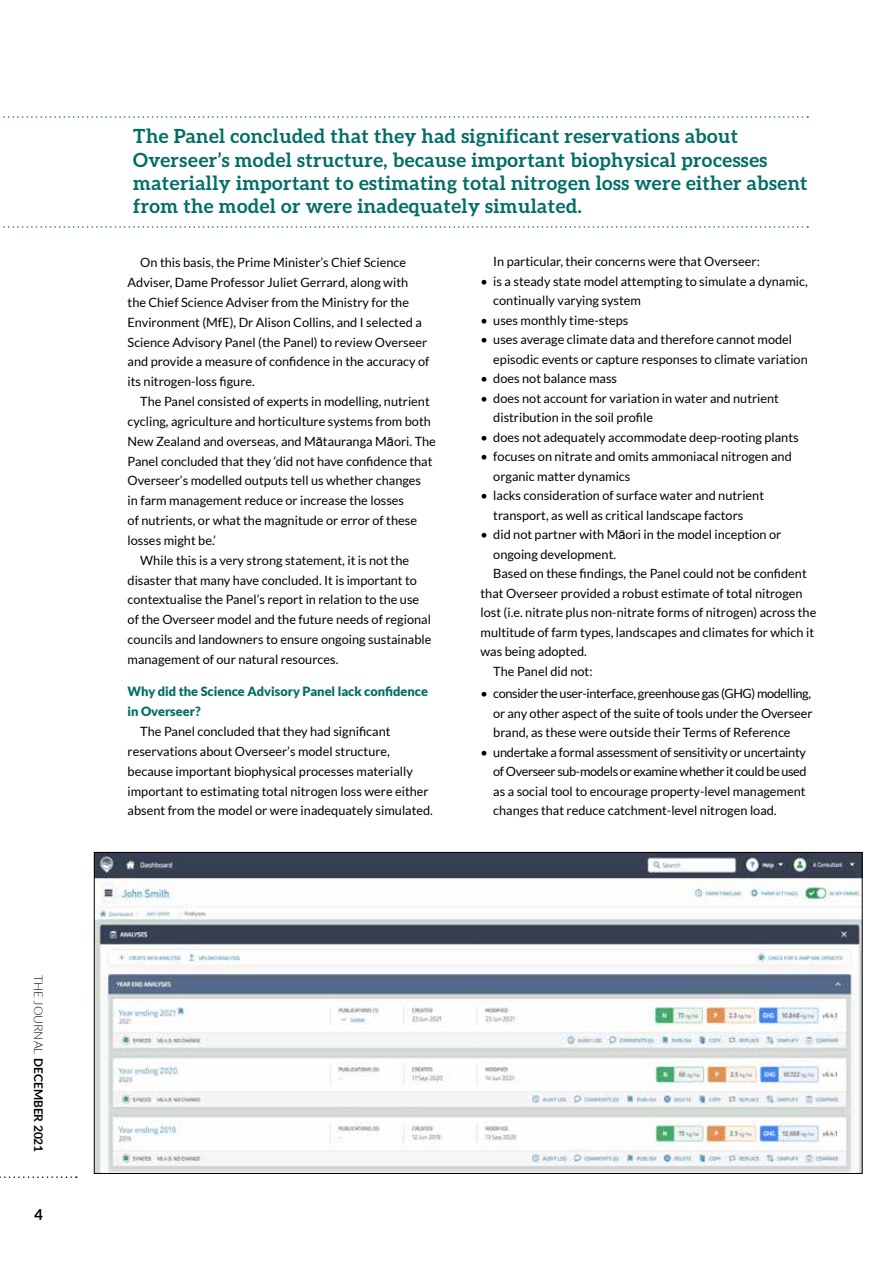
<style>
.page{position:relative;width:893px;height:1263px;background:#fff}
.page>*{position:absolute;margin:0;border:0;box-sizing:border-box;transform-origin:0 0}
.t1{font:700 19.5px/23.4px "Aleo";letter-spacing:.02em;color:#026d65}
.t2{font:700 15px "Aleo";color:#000}
.t3{font:12.75px/19.8px "Lato";color:#000}
.t4{font:900 12.75px/19.8px "Lato";color:#026d65}
.t5{font:700 12px "Lato";color:#000}
.s1{font-weight:300}
.s2{font-family:"Arial"}
</style>
<div class="page">
<img style="left:96px;top:854px;width:764px;height:317px">
<svg style="left:0;top:1176px;width:77px;height:2px"></svg>
<svg style="left:0;top:116px;width:808px;height:2px"></svg>
<svg style="left:0;top:226px;width:808px;height:2px"></svg>
<p class="t5" style="left:45px;top:974px;width:179px;rotate:90deg"><span class="s1">THE JOURNAL</span> DECEMBER 2021</p>
<p class="t2" style="left:34px;top:1206px;width:10px">4</p>
<p class="t1" style="left:133px;top:124px;width:676px">The Panel concluded that they had significant reservations about Overseer’s model structure, because important biophysical processes materially important to estimating total nitrogen loss were either absent from the model or were inadequately simulated.</p>
<p class="t3" style="left:128px;top:253px;width:303px;text-indent:13px">On this basis, the Prime Minister’s Chief Science Adviser, Dame Professor Juliet Gerrard, along with the Chief Science Adviser from the Ministry for the Environment (MfE), Dr Alison Collins, and I selected a Science Advisory Panel (the Panel) to review Overseer and provide a measure of confidence in the accuracy of its nitrogen-loss figure.</p>
<p class="t3" style="left:140px;top:391px;width:291px">The Panel consisted of experts in modelling, nutrient</p>
<p class="t3" style="left:128px;top:411px;width:305px">cycling, agriculture and horticulture systems from both</p>
<p class="t3" style="left:128px;top:431px;width:310px">New Zealand and overseas, and M<span class="s2">ā</span>tauranga M<span class="s2">ā</span>ori. The</p>
<p class="t3" style="left:128px;top:451px;width:306px">Panel concluded that they ‘did not have confidence that</p>
<p class="t3" style="left:128px;top:471px;width:295px">Overseer’s modelled outputs tell us whether changes</p>
<p class="t3" style="left:128px;top:491px;width:278px">in farm management reduce or increase the losses</p>
<p class="t3" style="left:128px;top:510px;width:291px">of nutrients, or what the magnitude or error of these</p>
<p class="t3" style="left:128px;top:530px;width:90px">losses might be.’</p>
<p class="t3" style="left:140px;top:550px;width:270px">While this is a very strong statement, it is not the</p>
<p class="t3" style="left:128px;top:570px;width:291px">disaster that many have concluded. It is important to</p>
<p class="t3" style="left:128px;top:590px;width:293px">contextualise the Panel’s report in relation to the use</p>
<p class="t3" style="left:128px;top:610px;width:305px">of the Overseer model and the future needs of regional</p>
<p class="t3" style="left:128px;top:629px;width:305px">councils and landowners to ensure ongoing sustainable</p>
<p class="t3" style="left:128px;top:649px;width:212px">management of our natural resources.</p>
<p class="t4" style="left:128px;top:682px;width:302px">Why did the Science Advisory Panel lack confidence in Overseer?</p>
<p class="t3" style="left:128px;top:721px;width:307px;text-indent:13px">The Panel concluded that they had significant reservations about Overseer’s model structure, because important biophysical processes materially important to estimating total nitrogen loss were either absent from the model or were inadequately simulated.</p>
<p class="t3" style="left:493px;top:252px;width:268px">In particular, their concerns were that Overseer:</p>
<p class="t3" style="left:493px;top:271px;width:316px;text-indent:-13px">• is a steady state model attempting to simulate a dynamic, continually varying system</p>
<p class="t3" style="left:480px;top:310px;width:149px">• uses monthly time-steps</p>
<p class="t3" style="left:493px;top:330px;width:316px;text-indent:-13px">• uses average climate data and therefore cannot model episodic events or capture responses to climate variation</p>
<p class="t3" style="left:480px;top:369px;width:138px">• does not balance mass</p>
<p class="t3" style="left:493px;top:388px;width:287px;text-indent:-13px">• does not account for variation in water and nutrient distribution in the soil profile</p>
<p class="t3" style="left:480px;top:427px;width:320px">• does not adequately accommodate deep-rooting plants</p>
<p class="t3" style="left:493px;top:447px;width:300px;text-indent:-13px">• focuses on nitrate and omits ammoniacal nitrogen and organic matter dynamics</p>
<p class="t3" style="left:493px;top:486px;width:272px;text-indent:-13px">• lacks consideration of surface water and nutrient transport, as well as critical landscape factors</p>
<p class="t3" style="left:480px;top:525px;width:302px">• did not partner with M<span class="s2">ā</span>ori in the model inception or</p>
<p class="t3" style="left:493px;top:544px;width:124px">ongoing development.</p>
<p class="t3" style="left:493px;top:564px;width:315px">Based on these findings, the Panel could not be confident</p>
<p class="t3" style="left:480px;top:583px;width:324px">that Overseer provided a robust estimate of total nitrogen</p>
<p class="t3" style="left:480px;top:603px;width:337px">lost (i.e. nitrate plus non-nitrate forms of nitrogen) across the</p>
<p class="t3" style="left:480px;top:622px;width:335px">multitude of farm types, landscapes and climates for which it</p>
<p class="t3" style="left:480px;top:642px;width:108px">was being adopted.</p>
<p class="t3" style="left:493px;top:661px;width:101px">The Panel did not:</p>
<p class="t3" style="left:493px;top:684px;width:321px;text-align:justify;text-indent:-13px">• consider the user-interface, greenhouse gas (GHG) modelling, or any other aspect of the suite of tools under the Overseer brand, as these were outside their Terms of Reference</p>
<p class="t3" style="left:493px;top:742px;width:315px;text-align:justify;text-indent:-13px">• undertake a formal assessment of sensitivity or uncertainty of Overseer sub-models or examine whether it could be used as a social tool to encourage property-level management changes that reduce catchment-level nitrogen load.</p>
</div>
